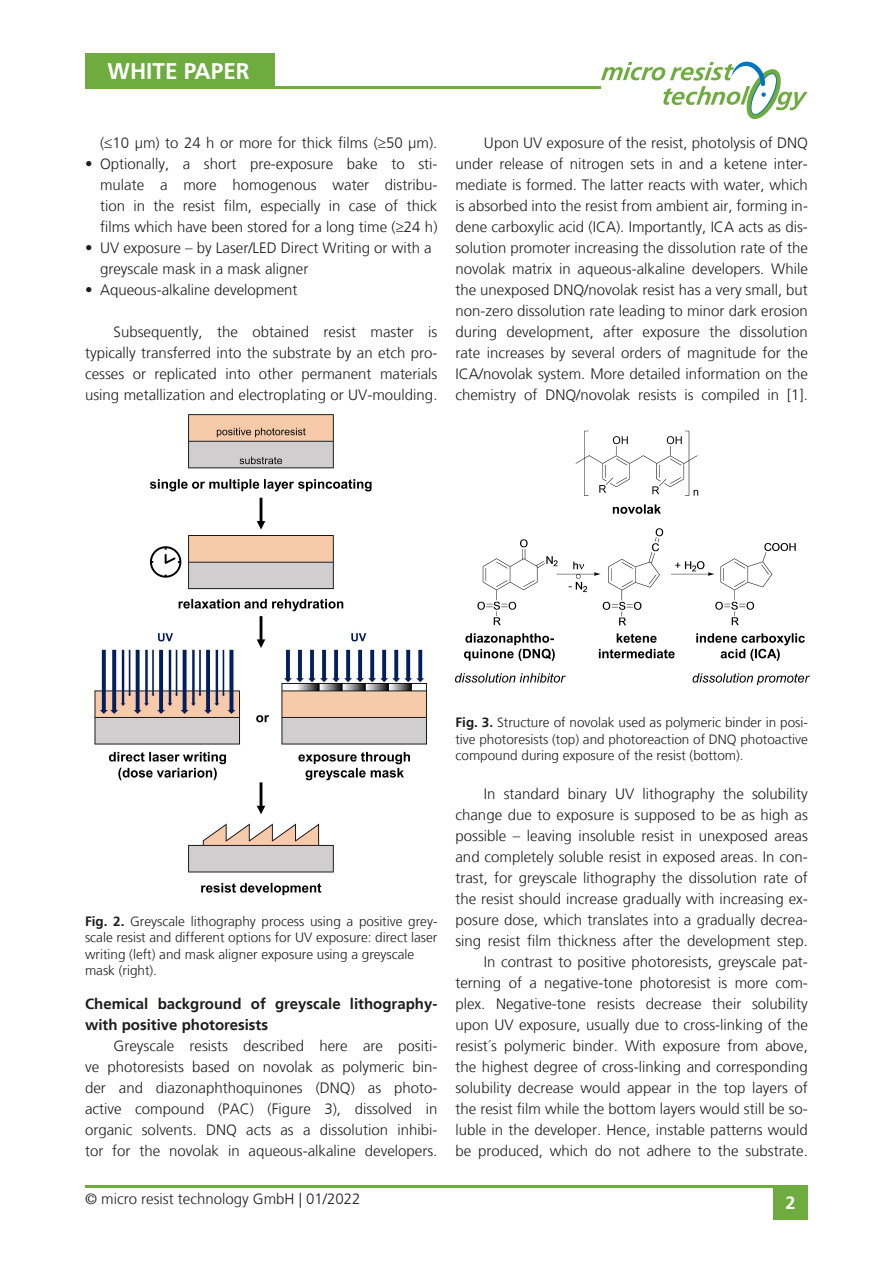
<style>
.page{position:relative;width:893px;height:1263px;background:#fff}
.page>*{position:absolute;margin:0;border:0;box-sizing:border-box;transform-origin:0 0}
.t1{font:700 22.5px "Frutiger";color:#fff}
.t2{font:700 18px "Frutiger";color:#fff}
.t3{font:300 15px/21px "Frutiger LT";color:#1d1d1b;text-align:justify}
.t4{font:700 15px/21px "Frutiger LT";color:#1d1d1b}
.t5{font:300 13.5px/16.2px "Frutiger LT";color:#1d1d1b}
.s1{font-weight:700}
</style>
<div class="page">
<hr style="left:85px;top:86px;width:515px;height:2px;background:#6eac3f">
<svg style="left:601px;top:62px;width:206px;height:58px"></svg>
<div style="left:85px;top:53px;width:190px;height:35px;background:#6eac3f"></div>
<hr style="left:85px;top:1185px;width:723px;height:3px;background:#6eac3f">
<div style="left:773px;top:1185px;width:35px;height:35px;background:#6eac3f"></div>
<img style="left:94px;top:414px;width:333px;height:482px">
<img style="left:455px;top:430px;width:355px;height:256px">
<h1 class="t1" style="left:108px;top:58px;width:144px">WHITE PAPER</h1>
<p class="t3" style="left:100px;top:132px;width:339px">(≤10 µm) to 24 h or more for thick films (≥50 µm).</p>
<p class="t3" style="left:100px;top:153px;width:339px;text-indent:-15px">• Optionally, a short pre-exposure bake to sti&shy;mulate a more homogenous water distribu&shy;tion in the resist film, especially in case of thick films which have been stored for a long time (≥24 h)</p>
<p class="t3" style="left:100px;top:237px;width:333px;text-indent:-15px">• UV exposure – by Laser/LED Direct Writing or with a greyscale mask in a mask aligner</p>
<p class="t3" style="left:85px;top:279px;width:214px">• Aqueous-alkaline development</p>
<p class="t3" style="left:85px;top:321px;width:354px;text-indent:29px">Subsequently, the obtained resist master is typically transferred into the substrate by an etch pro&shy;cesses or replicated into other permanent materials using metallization and electroplating or UV-moulding.</p>
<p class="t3" style="left:455px;top:132px;width:354px;text-indent:28px">Upon UV exposure of the resist, photolysis of DNQ under release of nitrogen sets in and a ketene inter&shy;mediate is formed. The latter reacts with water, which is absorbed into the resist from ambient air, forming in&shy;dene carboxylic acid (ICA). Importantly, ICA acts as dis&shy;solution promoter increasing the dissolution rate of the novolak matrix in aqueous-alkaline developers. While the unexposed DNQ/novolak resist has a very small, but non-zero dissolution rate leading to minor dark erosion during development, after exposure the dissolution rate increases by several orders of magnitude for the ICA/novolak system. More detailed information on the chemistry of DNQ/novolak resists is compiled in [1].</p>
<p class="t5" style="left:85px;top:914px;width:354px"><span class="s1">Fig. 2.</span> Greyscale lithography process using a positive grey&shy;scale resist and different options for UV exposure: direct laser writing (left) and mask aligner exposure using a greyscale mask (right).</p>
<p class="t4" style="left:85px;top:993px;width:354px">Chemical background of greyscale lithography&shy;with positive photoresists</p>
<p class="t3" style="left:85px;top:1035px;width:354px;text-indent:29px">Greyscale resists described here are positi&shy;ve photoresists based on novolak as polymeric bin&shy;der and diazonaphthoquinones (DNQ) as photo&shy;active compound (PAC) (Figure 3), dissolved in organic solvents. DNQ acts as a dissolution inhibi&shy;tor for the novolak in aqueous-alkaline developers.</p>
<p class="t5" style="left:455px;top:715px;width:354px;text-align:justify"><span class="s1">Fig. 3.</span> Structure of novolak used as polymeric binder in posi&shy;tive photoresists (top) and photoreaction of DNQ photoactive compound during exposure of the resist (bottom).</p>
<p class="t3" style="left:455px;top:783px;width:354px;text-align:right">In standard binary UV lithography the solubility change due to exposure is supposed to be as high as possible – leaving insoluble resist in unexposed areas and completely soluble resist in exposed areas. In con&shy;trast, for greyscale lithography the dissolution rate of the resist should increase gradually with increasing ex&shy;posure dose, which translates into a gradually decrea&shy;sing resist film thickness after the development step.<br>In contrast to positive photoresists, greyscale pat&shy;terning of a negative-tone photoresist is more com&shy;plex. Negative-tone resists decrease their solubility upon UV exposure, usually due to cross-linking of the resist´s polymeric binder. With exposure from above, the highest degree of cross-linking and corresponding solubility decrease would appear in the top layers of the resist film while the bottom layers would still be so&shy;luble in the developer. Hence, instable patterns would be produced, which do not adhere to the substrate.</p>
<p class="t3" style="left:85px;top:1188px;width:277px">© micro resist technology GmbH | 01/2022</p>
<p class="t2" style="left:786px;top:1192px;width:12px">2</p>
</div>
